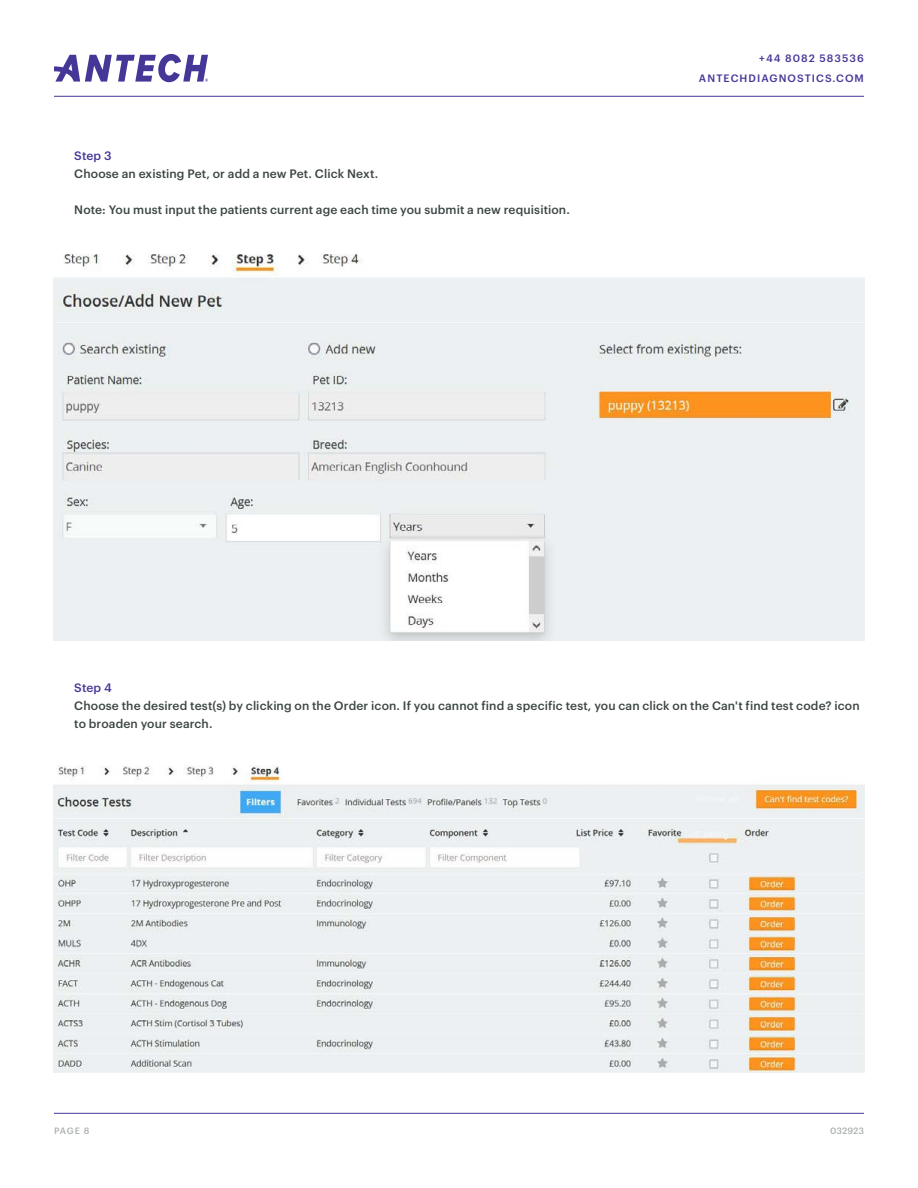
<style>
.page{position:relative;width:918px;height:1188px;background:#fff}
.page>*{position:absolute;margin:0;border:0;box-sizing:border-box;transform-origin:0 0}
.t1{font:500 12px/18px "Graphik";letter-spacing:.01em;color:#3b4544}
.t2{font:500 12px "Graphik";letter-spacing:.015em;color:#443798}
.t3{font:500 10.5px/19.5px "Graphik";letter-spacing:.105em;color:#443798;text-align:right}
.t4{font:500 9px "Graphik";color:#afb2b2}
</style>
<div class="page">
<hr style="left:54px;top:96px;width:810px;height:1px;background:#443798">
<hr style="left:54px;top:1113px;width:810px;height:1px;background:#443798">
<svg style="left:54px;top:54px;width:154px;height:28px"></svg>
<img style="left:53px;top:765px;width:811px;height:308px">
<img style="left:54px;top:254px;width:811px;height:386px">
<p class="t2" style="left:74px;top:150px;width:39px">Step 3</p>
<p class="t1" style="left:74px;top:165px;width:305px">Choose an existing Pet, or add a new Pet. Click Next.</p>
<p class="t1" style="left:74px;top:201px;width:497px">Note: You must input the patients current age each time you submit a new requisition.</p>
<p class="t3" style="left:699px;top:50px;width:167px">+44 8082 583536<br>ANTECHDIAGNOSTICS.COM</p>
<p class="t2" style="left:74px;top:683px;width:39px">Step 4</p>
<p class="t1" style="left:74px;top:698px;width:787px">Choose the desired test(s) by clicking on the Order icon. If you cannot find a specific test, you can click on the Can't find test code? icon to broaden your search.</p>
<p class="t4" style="left:54px;top:1127px;width:37px">PAGE 8</p>
<p class="t4" style="left:830px;top:1127px;width:35px">032923</p>
</div>
